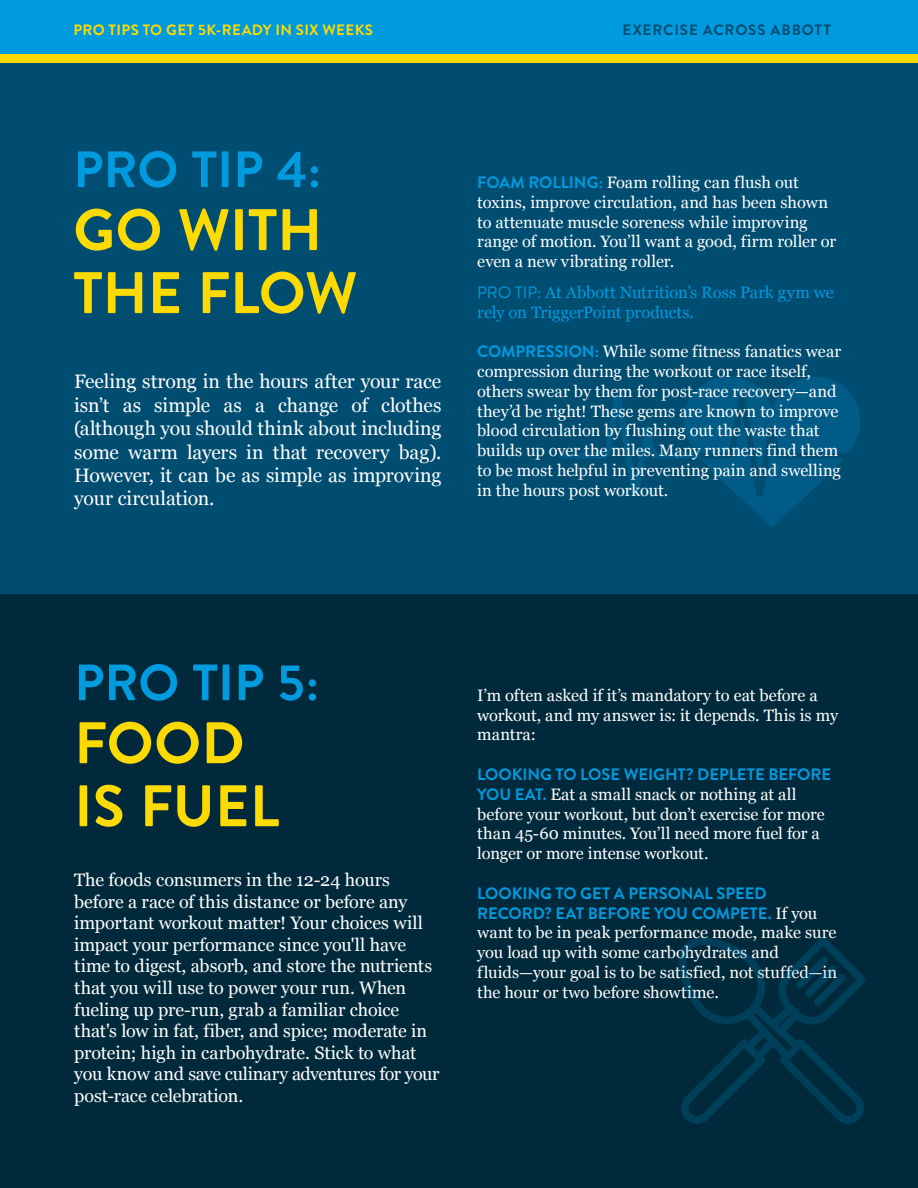
<style>
.page{position:relative;width:918px;height:1188px;background:#fff}
.page>*{position:absolute;margin:0;border:0;box-sizing:border-box;transform-origin:0 0}
.t1{font:700 58.5px/63px "Brandon Grotesque";color:#fdda00}
.t2{font:700 51px "Brandon Grotesque";color:#009ade}
.t3{font:19.5px/23.4px "Georgia";letter-spacing:-.005em;color:#fff;text-align:justify}
.t4{font:18px/21.6px "Georgia";letter-spacing:-.01em;color:#fff}
.t5{font:16.5px/19.8px "Georgia";letter-spacing:-.005em;color:#fff}
.t6{font:700 16.5px/19.8px "Brandon Grotesque";letter-spacing:-.005em;color:#009ade}
.t7{font:16.5px/19.8px "Georgia";letter-spacing:-.005em;color:#009ade}
.t8{font:700 15px "Brandon Grotesque";letter-spacing:.02em;color:#fdda00}
.t9{font:700 15px "Brandon Grotesque";letter-spacing:.06em;color:#004d72}
.s1{font-family:"Brandon Grotesque";font-weight:700;color:#009ade}
.s2{font-family:"Brandon Grotesque"}
.s3{font-family:"Georgia";font-weight:400;color:#fff}
</style>
<div class="page">
<div style="left:0;top:0;width:918px;height:648px;background:#004d72"></div>
<svg style="left:560px;top:376px;width:300px;height:150px"></svg>
<div style="left:0;top:0;width:918px;height:54px;background:#009ade"></div>
<div style="left:0;top:594px;width:918px;height:594px;background:#002a3b"></div>
<div style="left:0;top:54px;width:918px;height:9px;background:#fdda00"></div>
<svg style="left:679px;top:937px;width:187px;height:187px"></svg>
<p class="t8" style="left:73px;top:20px;width:301px">PRO TIPS TO GET 5K-READY IN SIX WEEKS</p>
<p class="t9" style="left:623px;top:20px;width:210px">EXERCISE ACROSS ABBOTT</p>
<h2 class="t2" style="left:73px;top:134px;width:249px">PRO TIP 4:</h2>
<h1 class="t1" style="left:73px;top:199px;width:286px">GO WITH<br>THE FLOW</h1>
<p class="t3" style="left:74px;top:369px;width:369px">Feeling strong in the hours after your race isn’t as simple as a change of clothes (although you should think about including some warm layers in that recovery bag).<br>However, it can be as simple as improving your circulation.</p>
<p class="t5" style="left:477px;top:172px;width:361px"><span class="s1">FOAM ROLLING:</span> Foam rolling can flush out toxins, improve circulation, and has been shown to attenuate muscle soreness while improving range of motion. You’ll want a good, firm roller or even a new vibrating roller.</p>
<p class="t7" style="left:477px;top:282px;width:358px"><span class="s2">PRO TIP:</span> At Abbott Nutrition’s Ross Park gym we rely on TriggerPoint products.</p>
<p class="t5" style="left:477px;top:341px;width:366px"><span class="s1">COMPRESSION:</span> While some fitness fanatics wear compression during the workout or race itself, others swear by them for post-race recovery—and they’d be right! These gems are known to improve blood circulation by flushing out the waste that builds up over the miles. Many runners find them to be most helpful in preventing pain and swelling in the hours post workout.</p>
<h2 class="t2" style="left:74px;top:647px;width:246px">PRO TIP 5:</h2>
<h1 class="t1" style="left:74px;top:712px;width:207px">FOOD<br>IS FUEL</h1>
<p class="t4" style="left:74px;top:868px;width:367px">The foods consumers in the 12-24 hours before a race of this distance or before any important workout matter! Your choices will impact your performance since you'll have time to digest, absorb, and store the nutrients that you will use to power your run. When fueling up pre-run, grab a familiar choice that's low in fat, fiber, and spice; moderate in protein; high in carbohydrate. Stick to what you know and save culinary adventures for your post-race celebration.</p>
<p class="t5" style="left:477px;top:685px;width:362px">I’m often asked if it’s mandatory to eat before a workout, and my answer is: it depends. This is my mantra:</p>
<p class="t6" style="left:477px;top:765px;width:355px">LOOKING TO LOSE WEIGHT? DEPLETE BEFORE</p>
<p class="t5" style="left:477px;top:784px;width:349px"><span class="s1">YOU EAT.</span> Eat a small snack or nothing at all before your workout, but don’t exercise for more than 45-60 minutes. You’ll need more fuel for a longer or more intense workout.</p>
<p class="t6" style="left:477px;top:883px;width:342px">LOOKING TO GET A PERSONAL SPEED<br>RECORD? EAT BEFORE YOU COMPETE. <span class="s3">If you</span></p>
<p class="t5" style="left:477px;top:922px;width:361px">want to be in peak performance mode, make sure you load up with some carbohydrates and fluids—your goal is to be satisfied, not stuffed—in the hour or two before showtime.</p>
</div>
